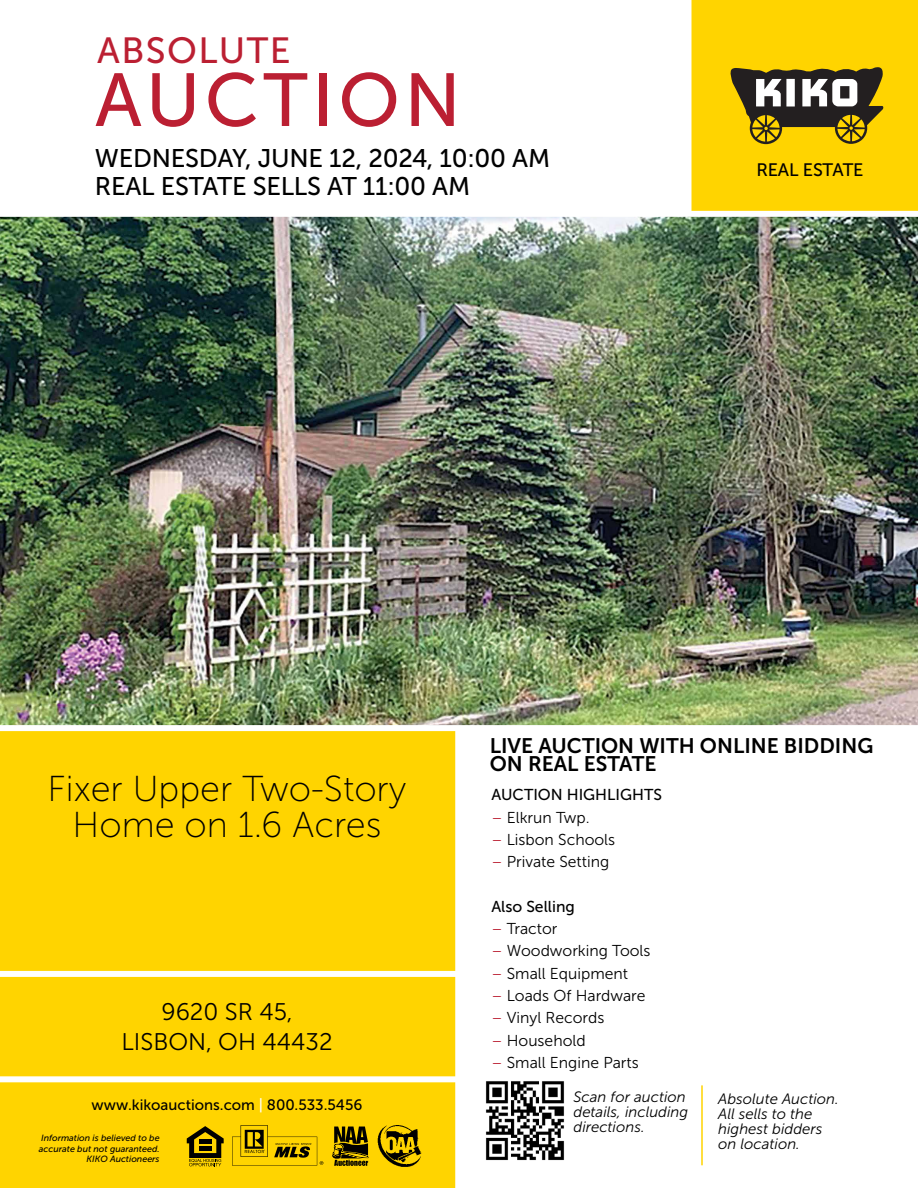
<style>
.page{position:relative;width:918px;height:1188px;background:#fff}
.page>*{position:absolute;margin:0;border:0;box-sizing:border-box;transform-origin:0 0}
.t1{font:74.85px "Museo Sans 500";letter-spacing:.06em;color:#bb1f32}
.t2{font:36.3px "Museo Sans 500";letter-spacing:.04em;color:#bb1f32}
.t3{font:36px/36px "Museo Sans 100";color:#000;text-align:center}
.t4{font:25.5px/28.5px "Museo Sans 500";letter-spacing:-.01em;color:#000}
.t5{font:24px/30px "Museo Sans 300";color:#000;text-align:center}
.t6{font:21px/18px "Museo Sans 700";color:#000}
.t7{font:18px "Museo Sans 500";letter-spacing:-.01em;color:#000}
.t8{font:15.75px "Museo Sans 300";color:#000}
.t9{font:15.75px "Museo Sans 500";color:#000}
.t10{font:italic 15px/15px "Museo Sans 300";color:#000}
.t11{font:15px "Museo Sans 500";color:#000}
.t12{font:italic 9px/10.5px "Museo Sans 500";color:#000;text-align:right}
.s1{color:#fff}
.s2{color:#bb1f32}
</style>
<div class="page">
<img style="left:0;top:217px;width:918px;height:508px">
<div style="left:688px;top:0;width:230px;height:216px;background:#ffd400"></div>
<div style="left:0;top:729px;width:459px;height:459px;background:#ffd400"></div>
<img style="left:485px;top:1081px;width:80px;height:80px">
<hr style="left:701px;top:1085px;width:2px;height:80px;background:#ffd400">
<div style="left:0;top:1076px;width:466px;height:6px;background:#fff"></div>
<div style="left:0;top:971px;width:466px;height:6px;background:#fff"></div>
<div style="left:0;top:725px;width:918px;height:6px;background:#fff"></div>
<div style="left:0;top:211px;width:918px;height:6px;background:#fff"></div>
<svg style="left:730px;top:67px;width:154px;height:77px"></svg>
<svg style="left:332px;top:1127px;width:37px;height:39px"></svg>
<svg style="left:232px;top:1125px;width:91px;height:41px"></svg>
<svg style="left:187px;top:1126px;width:37px;height:40px"></svg>
<img style="left:377px;top:1125px;width:44px;height:42px">
<div style="left:455px;top:731px;width:6px;height:457px;background:#fff"></div>
<div style="left:686px;top:0;width:6px;height:214px;background:#fff"></div>
<h2 class="t2" style="left:97px;top:31px;width:195px">ABSOLUTE</h2>
<h1 class="t1" style="left:95px;top:59px;width:367px">AUCTION</h1>
<h3 class="t4" style="left:95px;top:144px;width:457px">WEDNESDAY, JUNE 12, 2024, 10:00 AM<br>REAL ESTATE SELLS AT 11:00 AM</h3>
<p class="t7" style="left:756px;top:160px;width:109px">REAL ESTATE</p>
<h3 class="t3" style="left:48px;top:771px;width:360px">Fixer Upper Two-Story<br>Home on 1.6 Acres</h3>
<h3 class="t5" style="left:122px;top:997px;width:213px">9620 SR 45,<br>LISBON, OH 44432</h3>
<p class="t11" style="left:92px;top:1097px;width:272px">www.kikoauctions.com <span class="s1">|</span> 800.533.5456</p>
<p class="t12" style="left:39px;top:1133px;width:122px">Information is believed to be accurate but not guaranteed.<br>KIKO Auctioneers</p>
<h3 class="t6" style="left:490px;top:736px;width:385px">LIVE AUCTION WITH ONLINE BIDDING<br>ON REAL ESTATE</h3>
<p class="t9" style="left:491px;top:786px;width:172px">AUCTION HIGHLIGHTS</p>
<p class="t8" style="left:491px;top:809px;width:100px"><span class="s2">–</span> Elkrun Twp.</p>
<p class="t8" style="left:491px;top:831px;width:125px"><span class="s2">–</span> Lisbon Schools</p>
<p class="t8" style="left:491px;top:853px;width:119px"><span class="s2">–</span> Private Setting</p>
<p class="t9" style="left:491px;top:898px;width:85px">Also Selling</p>
<p class="t8" style="left:491px;top:920px;width:68px"><span class="s2">–</span> Tractor</p>
<p class="t8" style="left:491px;top:943px;width:161px"><span class="s2">–</span> Woodworking Tools</p>
<p class="t8" style="left:491px;top:965px;width:138px"><span class="s2">–</span> Small Equipment</p>
<p class="t8" style="left:491px;top:987px;width:156px"><span class="s2">–</span> Loads Of Hardware</p>
<p class="t8" style="left:491px;top:1009px;width:114px"><span class="s2">–</span> Vinyl Records</p>
<p class="t8" style="left:491px;top:1032px;width:96px"><span class="s2">–</span> Household</p>
<p class="t8" style="left:491px;top:1054px;width:149px"><span class="s2">–</span> Small Engine Parts</p>
<p class="t10" style="left:573px;top:1090px;width:116px">Scan for auction details, including directions.</p>
<p class="t10" style="left:718px;top:1091px;width:122px">Absolute Auction.<br>All sells to the highest bidders on location.</p>
</div>
